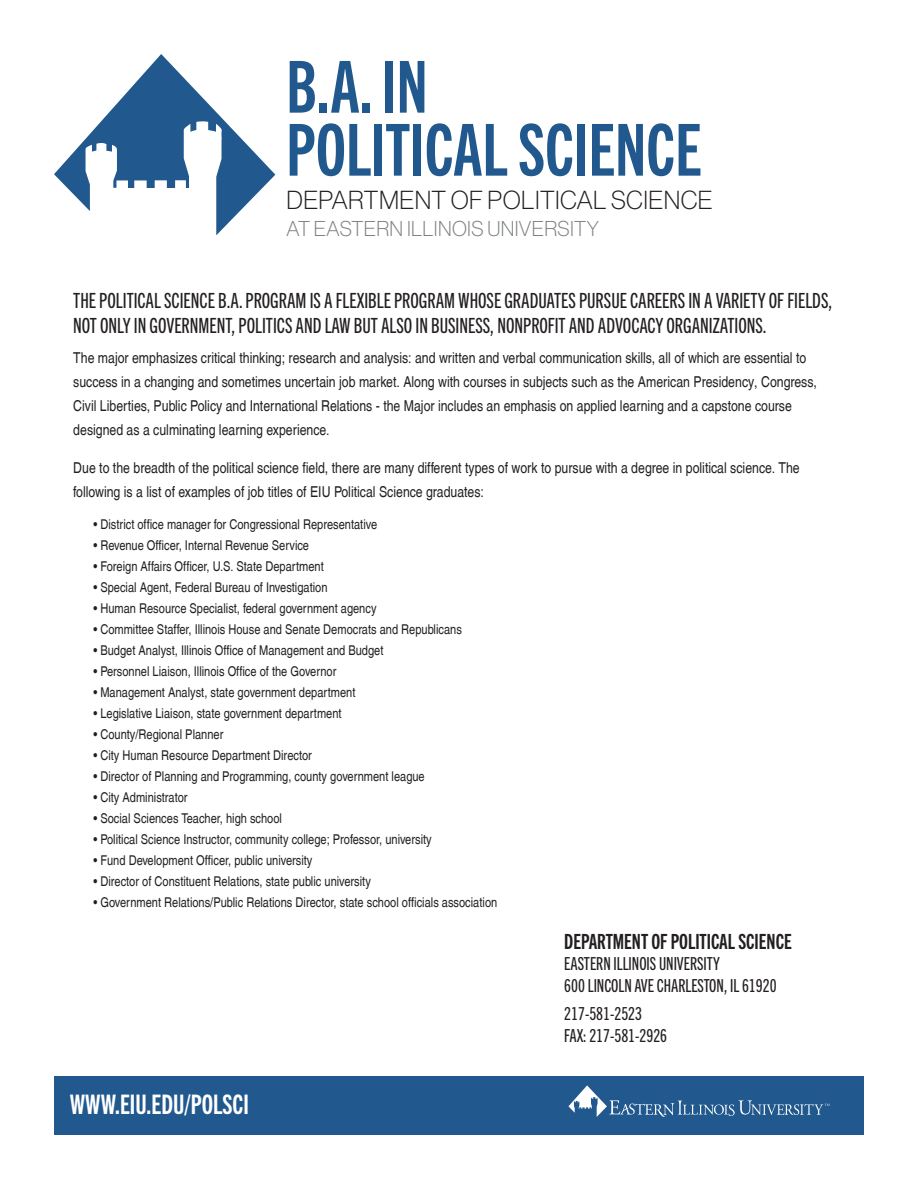
<style>
.page{position:relative;width:918px;height:1188px;background:#fff}
.page>*{position:absolute;margin:0;border:0;box-sizing:border-box;transform-origin:0 0}
.t1{font:72px/63px "Trade Gothic Next LT Pro Bd Cm";color:#21588d}
.t2{font:27px "Trade Gothic Next LT Pro Bd Cm";color:#fff}
.t3{font:25.5px "N Haas Grotesk DS Std 35 X Lt";letter-spacing:.015em;color:#231f20}
.t4{font:21px/25.2px "Trade Gothic Next LT Pro Cm";color:#231f20}
.t5{font:21px "Trade Gothic Next LT Pro Bd Cm";color:#231f20}
.t6{font:21px "N Haas Grotesk DS Std 35 X Lt";letter-spacing:.015em;color:#7e8083}
.t7{font:18px/21.6px "Trade Gothic Next LT Pro Cm";color:#231f20}
.t8{font:condensed 15px/24px "Helvetica Com";color:#231f20}
.t9{font:condensed 13.5px "Helvetica Com";color:#231f20}
</style>
<div class="page">
<div style="left:54px;top:1076px;width:810px;height:59px;background:#21588d"></div>
<svg style="left:568px;top:1085px;width:262px;height:32px"></svg>
<svg style="left:54px;top:54px;width:221px;height:181px"></svg>
<h1 class="t1" style="left:286px;top:51px;width:417px">B.A. IN<br>POLITICAL SCIENCE</h1>
<h3 class="t3" style="left:287px;top:185px;width:428px">DEPARTMENT OF POLITICAL SCIENCE</h3>
<h3 class="t6" style="left:287px;top:217px;width:314px">AT EASTERN ILLINOIS UNIVERSITY</h3>
<h3 class="t4" style="left:73px;top:287px;width:761px">THE POLITICAL SCIENCE B.A. PROGRAM IS A FLEXIBLE PROGRAM WHOSE GRADUATES PURSUE CAREERS IN A VARIETY OF FIELDS,<br>NOT ONLY IN GOVERNMENT, POLITICS AND LAW BUT ALSO IN BUSINESS, NONPROFIT AND ADVOCACY ORGANIZATIONS.</h3>
<p class="t8" style="left:73px;top:346px;width:745px">The major emphasizes critical thinking; research and analysis: and written and verbal communication skills, all of which are essential to success in a changing and sometimes uncertain job market. Along with courses in subjects such as the American Presidency, Congress, Civil Liberties, Public Policy and International Relations - the Major includes an emphasis on applied learning and a capstone course designed as a culminating learning experience.</p>
<p class="t8" style="left:73px;top:455px;width:728px">Due to the breadth of the political science field, there are many different types of work to pursue with a degree in political science. The following is a list of examples of job titles of EIU Political Science graduates:</p>
<p class="t9" style="left:93px;top:516px;width:285px">• District office manager for Congressional Representative</p>
<p class="t9" style="left:93px;top:537px;width:217px">• Revenue Officer, Internal Revenue Service</p>
<p class="t9" style="left:93px;top:558px;width:232px">• Foreign Affairs Officer, U.S. State Department</p>
<p class="t9" style="left:93px;top:579px;width:236px">• Special Agent, Federal Bureau of Investigation</p>
<p class="t9" style="left:93px;top:600px;width:285px">• Human Resource Specialist, federal government agency</p>
<p class="t9" style="left:93px;top:621px;width:370px">• Committee Staffer, Illinois House and Senate Democrats and Republicans</p>
<p class="t9" style="left:93px;top:642px;width:292px">• Budget Analyst, Illinois Office of Management and Budget</p>
<p class="t9" style="left:93px;top:663px;width:244px">• Personnel Liaison, Illinois Office of the Governor</p>
<p class="t9" style="left:93px;top:684px;width:264px">• Management Analyst, state government department</p>
<p class="t9" style="left:93px;top:705px;width:250px">• Legislative Liaison, state government department</p>
<p class="t9" style="left:93px;top:726px;width:132px">• County/Regional Planner</p>
<p class="t9" style="left:93px;top:747px;width:220px">• City Human Resource Department Director</p>
<p class="t9" style="left:93px;top:768px;width:333px">• Director of Planning and Programming, county government league</p>
<p class="t9" style="left:93px;top:789px;width:96px">• City Administrator</p>
<p class="t9" style="left:93px;top:810px;width:190px">• Social Sciences Teacher, high school</p>
<p class="t9" style="left:93px;top:831px;width:340px">• Political Science Instructor, community college; Professor, university</p>
<p class="t9" style="left:93px;top:852px;width:221px">• Fund Development Officer, public university</p>
<p class="t9" style="left:93px;top:873px;width:279px">• Director of Constituent Relations, state public university</p>
<p class="t9" style="left:93px;top:894px;width:405px">• Government Relations/Public Relations Director, state school officials association</p>
<h2 class="t2" style="left:70px;top:1086px;width:180px">WWW.EIU.EDU/POLSCI</h2>
<h3 class="t5" style="left:564px;top:927px;width:229px">DEPARTMENT OF POLITICAL SCIENCE</h3>
<h3 class="t7" style="left:564px;top:952px;width:214px">EASTERN ILLINOIS UNIVERSITY<br>600 LINCOLN AVE CHARLESTON, IL 61920</h3>
<h3 class="t7" style="left:564px;top:1002px;width:104px">217-581-2523<br>FAX: 217-581-2926</h3>
</div>
